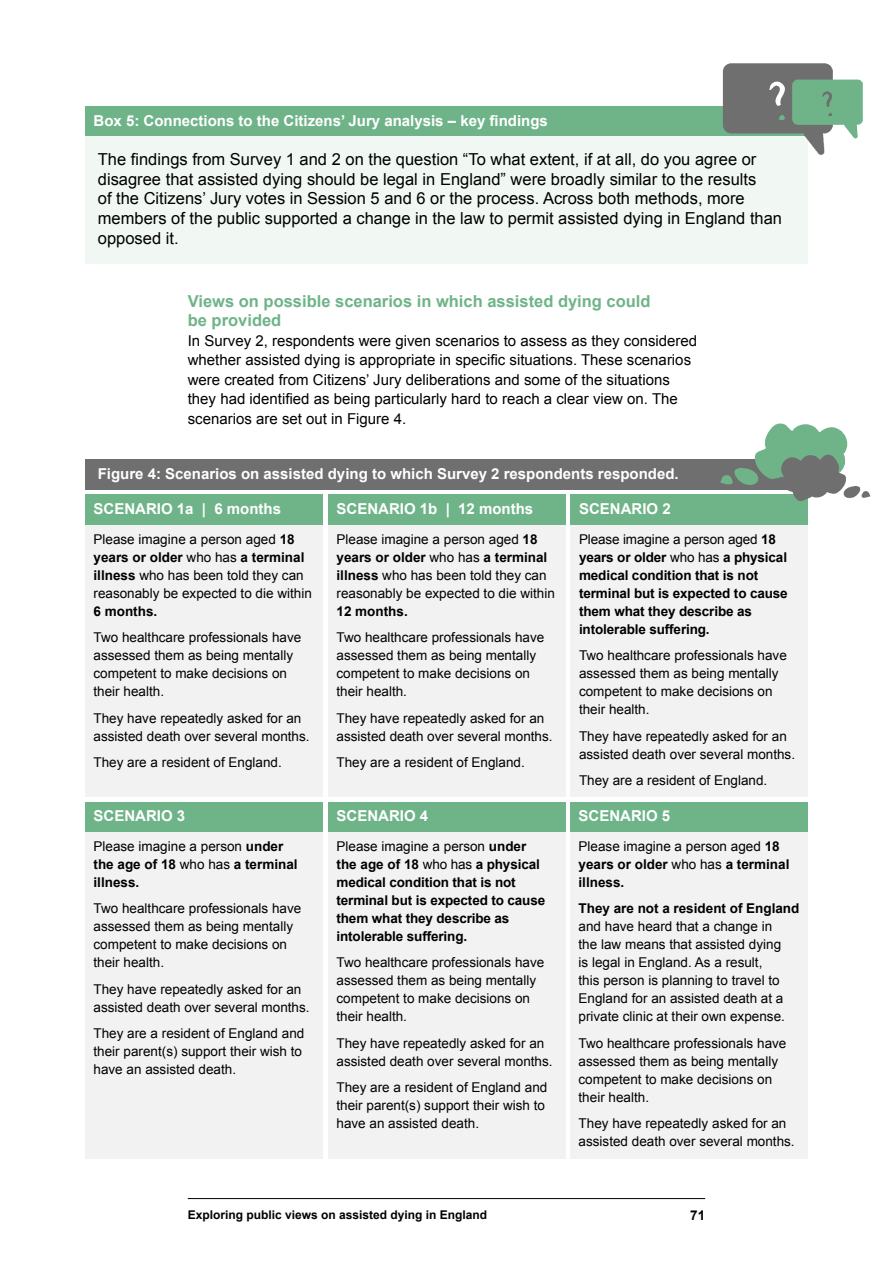
<style>
.page{position:relative;width:893px;height:1263px;background:#fff}
.page>*{position:absolute;margin:0;border:0;box-sizing:border-box;transform-origin:0 0}
.t1{font:16.5px/19.8px "Arial";color:#000}
.t2{font:700 16.5px/19.5px "Arial";color:#6fb488}
.t3{font:15px/19.5px "Arial";color:#000}
.t4{font:700 15px "Arial";color:#fff}
.t5{font:13.5px/18px "Arial";color:#000}
.t6{font:700 13.5px/18px "Arial";letter-spacing:-.01em;color:#000}
.t7{font:700 12px "Arial";color:#000}
.s1{font-weight:700}
.s2{font-weight:400}
</style>
<div class="page">
<hr style="left:188px;top:1198px;width:517px;height:1px;background:#000">
<div style="left:85px;top:106px;width:723px;height:158px;background:#f1f8f3"></div>
<div style="left:85px;top:106px;width:722px;height:30px;background:#6fb488"></div>
<div style="left:85px;top:459px;width:724px;height:31px;background:#706f6f"></div>
<div style="left:85px;top:495px;width:237px;height:30px;background:#6fb488"></div>
<div style="left:85px;top:525px;width:237px;height:272px;background:#f2f2f2"></div>
<div style="left:328px;top:495px;width:238px;height:30px;background:#6fb488"></div>
<div style="left:328px;top:525px;width:238px;height:272px;background:#f2f2f2"></div>
<div style="left:85px;top:802px;width:237px;height:31px;background:#6fb488"></div>
<div style="left:85px;top:833px;width:237px;height:326px;background:#f2f2f2"></div>
<div style="left:570px;top:495px;width:238px;height:30px;background:#6fb488"></div>
<div style="left:570px;top:525px;width:238px;height:272px;background:#f2f2f2"></div>
<div style="left:328px;top:802px;width:238px;height:31px;background:#6fb488"></div>
<div style="left:328px;top:833px;width:238px;height:326px;background:#f2f2f2"></div>
<div style="left:570px;top:802px;width:238px;height:31px;background:#6fb488"></div>
<div style="left:570px;top:833px;width:238px;height:326px;background:#f2f2f2"></div>
<img style="left:722px;top:63px;width:111px;height:92px">
<img style="left:792px;top:79px;width:71px;height:60px">
<img style="left:720px;top:423px;width:128px;height:62px">
<img style="left:780px;top:451px;width:91px;height:50px">
<p class="t4" style="left:94px;top:111px;width:456px">Box 5: Connections to the Citizens’ Jury analysis – key findings</p>
<p class="t1" style="left:98px;top:149px;width:686px">The findings from Survey 1 and 2 on the question “To what extent, if at all, do you agree or disagree that assisted dying should be legal in England” were broadly similar to the results<br>of the Citizens’ Jury votes in Session 5 and 6 or the process. Across both methods, more members of the public supported a change in the law to permit assisted dying in England than opposed it.</p>
<p class="t2" style="left:188px;top:291px;width:464px">Views on possible scenarios in which assisted dying could be provided</p>
<p class="t3" style="left:188px;top:331px;width:511px">In Survey 2, respondents were given scenarios to assess as they considered whether assisted dying is appropriate in specific situations. These scenarios were created from Citizens’ Jury deliberations and some of the situations they had identified as being particularly hard to reach a clear view on. The scenarios are set out in Figure 4.</p>
<p class="t4" style="left:98px;top:464px;width:583px">Figure 4: Scenarios on assisted dying to which Survey 2 respondents responded.</p>
<p class="t4" style="left:94px;top:499px;width:189px">SCENARIO 1a | 6 months</p>
<p class="t5" style="left:94px;top:530px;width:220px">Please imagine a person aged <span class="s1">18 years or older</span> who has <span class="s1">a terminal illness</span> who has been told they can reasonably be expected to die within</p>
<p class="t6" style="left:94px;top:602px;width:65px">6 months.</p>
<p class="t5" style="left:94px;top:628px;width:209px">Two healthcare professionals have assessed them as being mentally competent to make decisions on their health.</p>
<p class="t5" style="left:94px;top:709px;width:218px">They have repeatedly asked for an assisted death over several months.</p>
<p class="t5" style="left:94px;top:753px;width:190px">They are a resident of England.</p>
<p class="t4" style="left:336px;top:499px;width:198px">SCENARIO 1b | 12 months</p>
<p class="t5" style="left:336px;top:530px;width:220px">Please imagine a person aged <span class="s1">18 years or older</span> who has <span class="s1">a terminal illness</span> who has been told they can reasonably be expected to die within</p>
<p class="t6" style="left:336px;top:602px;width:73px">12 months.</p>
<p class="t5" style="left:336px;top:628px;width:209px">Two healthcare professionals have assessed them as being mentally competent to make decisions on their health.</p>
<p class="t5" style="left:336px;top:709px;width:218px">They have repeatedly asked for an assisted death over several months.</p>
<p class="t5" style="left:336px;top:753px;width:190px">They are a resident of England.</p>
<p class="t4" style="left:579px;top:499px;width:93px">SCENARIO 2</p>
<p class="t6" style="left:579px;top:530px;width:210px"><span class="s2">Please imagine a person aged</span> 18 years or older <span class="s2">who has</span> a physical medical condition that is not terminal but is expected to cause them what they describe as intolerable suffering.</p>
<p class="t5" style="left:579px;top:646px;width:209px">Two healthcare professionals have assessed them as being mentally competent to make decisions on their health.</p>
<p class="t5" style="left:579px;top:727px;width:218px">They have repeatedly asked for an assisted death over several months.</p>
<p class="t5" style="left:579px;top:771px;width:190px">They are a resident of England.</p>
<p class="t4" style="left:94px;top:806px;width:93px">SCENARIO 3</p>
<p class="t6" style="left:94px;top:838px;width:206px"><span class="s2">Please imagine a person</span> under the age of 18 <span class="s2">who has</span> a terminal illness.</p>
<p class="t5" style="left:94px;top:900px;width:209px">Two healthcare professionals have assessed them as being mentally competent to make decisions on their health.</p>
<p class="t5" style="left:94px;top:980px;width:218px">They have repeatedly asked for an assisted death over several months.</p>
<p class="t5" style="left:94px;top:1025px;width:212px">They are a resident of England and their parent(s) support their wish to have an assisted death.</p>
<p class="t4" style="left:336px;top:806px;width:93px">SCENARIO 4</p>
<p class="t6" style="left:336px;top:838px;width:210px"><span class="s2">Please imagine a person</span> under the age of 18 <span class="s2">who has</span> a physical medical condition that is not terminal but is expected to cause them what they describe as intolerable suffering.</p>
<p class="t5" style="left:336px;top:954px;width:209px">Two healthcare professionals have assessed them as being mentally competent to make decisions on their health.</p>
<p class="t5" style="left:336px;top:1034px;width:218px">They have repeatedly asked for an assisted death over several months.</p>
<p class="t5" style="left:336px;top:1079px;width:212px">They are a resident of England and their parent(s) support their wish to have an assisted death.</p>
<p class="t4" style="left:579px;top:806px;width:93px">SCENARIO 5</p>
<p class="t6" style="left:579px;top:838px;width:212px"><span class="s2">Please imagine a person aged</span> 18 years or older <span class="s2">who has</span> a terminal illness.</p>
<p class="t6" style="left:579px;top:900px;width:222px">They are not a resident of England</p>
<p class="t5" style="left:579px;top:918px;width:208px">and have heard that a change in the law means that assisted dying is legal in England. As a result, this person is planning to travel to England for an assisted death at a private clinic at their own expense.</p>
<p class="t5" style="left:579px;top:1034px;width:209px">Two healthcare professionals have assessed them as being mentally competent to make decisions on their health.</p>
<p class="t5" style="left:579px;top:1115px;width:218px">They have repeatedly asked for an assisted death over several months.</p>
<p class="t7" style="left:188px;top:1206px;width:301px">Exploring public views on assisted dying in England</p>
<p class="t6" style="left:690px;top:1206px;width:17px">71</p>
</div>
